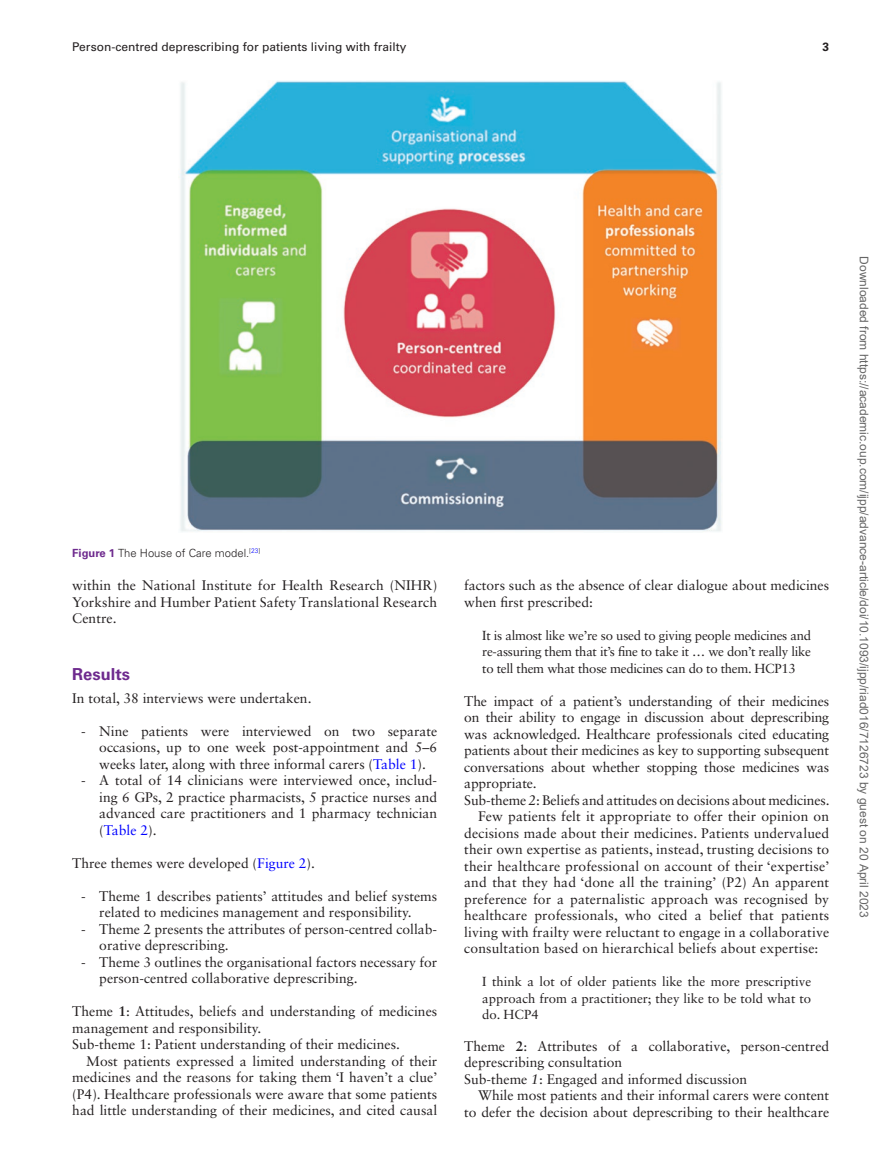
<style>
.page{position:relative;width:893px;height:1174px;background:#fff}
.page>*{position:absolute;margin:0;border:0;box-sizing:border-box;transform-origin:0 0}
.t1{font:700 16.5px "Univers LT Std";color:#6e2a8e}
.t2{font:13.8px/16.5px "Sabon LT Std";color:#231f20}
.t3{font:13.2px/16.5px "Sabon LT Std";letter-spacing:-.01em;color:#231f20;text-align:justify}
.t4{font:12px "Arial";color:#666}
.t5{font:12px "Univers LT Std";color:#231f20}
.t6{font:700 12px "Univers LT Std";color:#231f20}
.t7{font:300 11.25px "Univers LT Std";color:#231f20}
.s1{font-weight:700;color:#6e2a8e}
.s2{color:#00f}
.s3{font-weight:700}
.s4{font-style:italic}
</style>
<div class="page">
<img style="left:180px;top:81px;width:542px;height:451px">
<p class="t5" style="left:72px;top:40px;width:336px">Person-centred deprescribing for patients living with frailty</p>
<p class="t6" style="left:822px;top:40px;width:8px">3</p>
<p class="t7" style="left:72px;top:546px;width:189px"><span class="s1">Figure 1</span> The House of Care model.<sup>[</sup><sup>23</sup><sup>]</sup></p>
<p class="t2" style="left:72px;top:577px;width:366px;text-align:justify">within the National Institute for Health Research (NIHR)<br>Yorkshire and Humber Patient Safety Translational Research Centre.</p>
<p class="t1" style="left:72px;top:664px;width:59px">Results</p>
<p class="t2" style="left:72px;top:689px;width:241px">In total, 38 interviews were undertaken.</p>
<p class="t2" style="left:99px;top:722px;width:339px;text-align:justify;text-indent:-18px">- Nine patients were interviewed on two separate occasions, up to one week post-appointment and 5–6 weeks later, along with three informal carers (<span class="s2">Table 1</span>).</p>
<p class="t2" style="left:99px;top:772px;width:339px;text-align:justify;text-indent:-18px">- A total of 14 clinicians were interviewed once, includ&shy;ing 6 GPs, 2 practice pharmacists, 5 practice nurses and advanced care practitioners and 1 pharmacy technician (<span class="s2">Table 2</span>).</p>
<p class="t2" style="left:72px;top:854px;width:244px">Three themes were developed (<span class="s2">Figure 2</span>).</p>
<p class="t2" style="left:81px;top:887px;width:357px;text-align:center">- Theme 1 describes patients’ attitudes and belief systems related to medicines management and responsibility.</p>
<p class="t2" style="left:99px;top:920px;width:339px;text-indent:-18px">- Theme 2 presents the attributes of person-centred collab&shy;orative deprescribing.</p>
<p class="t2" style="left:99px;top:953px;width:339px;text-indent:-18px">- Theme 3 outlines the organisational factors necessary for person-centred collaborative deprescribing.</p>
<p class="t2" style="left:72px;top:1003px;width:366px">Theme <span class="s3">1</span>: Attitudes, beliefs and understanding of medicines management and responsibility.<br>Sub-theme 1: Patient understanding of their medicines.</p>
<p class="t2" style="left:72px;top:1052px;width:366px;text-align:justify;text-indent:14px">Most patients expressed a limited understanding of their medicines and the reasons for taking them ‘I haven’t a clue’ (P4). Healthcare professionals were aware that some patients had little understanding of their medicines, and cited causal</p>
<p class="t2" style="left:464px;top:577px;width:366px">factors such as the absence of clear dialogue about medicines when first prescribed:</p>
<p class="t3" style="left:482px;top:626px;width:330px">It is almost like we’re so used to giving people medicines and re-assuring them that it’s fine to take it … we don’t really like to tell them what those medicines can do to them. HCP13</p>
<p class="t2" style="left:464px;top:692px;width:366px">The impact of a patient’s understanding of their medicines</p>
<p class="t2" style="left:464px;top:709px;width:366px">on their ability to engage in discussion about deprescribing</p>
<p class="t2" style="left:464px;top:725px;width:366px">was acknowledged. Healthcare professionals cited educating</p>
<p class="t2" style="left:464px;top:742px;width:366px">patients about their medicines as key to supporting subsequent</p>
<p class="t2" style="left:464px;top:758px;width:366px">conversations about whether stopping those medicines was</p>
<p class="t2" style="left:464px;top:775px;width:74px">appropriate.</p>
<p class="t2" style="left:464px;top:791px;width:367px">Sub-theme <span class="s4">2</span>: Beliefs and attitudes on decisions about medicines.</p>
<p class="t2" style="left:478px;top:808px;width:353px">Few patients felt it appropriate to offer their opinion on</p>
<p class="t2" style="left:464px;top:824px;width:366px">decisions made about their medicines. Patients undervalued</p>
<p class="t2" style="left:464px;top:841px;width:366px">their own expertise as patients, instead, trusting decisions to</p>
<p class="t2" style="left:464px;top:857px;width:366px">their healthcare professional on account of their ‘expertise’</p>
<p class="t2" style="left:464px;top:874px;width:366px">and that they had ‘done all the training’ (P2) An apparent</p>
<p class="t2" style="left:464px;top:890px;width:366px">preference for a paternalistic approach was recognised by</p>
<p class="t2" style="left:464px;top:907px;width:366px">healthcare professionals, who cited a belief that patients</p>
<p class="t2" style="left:464px;top:923px;width:366px">living with frailty were reluctant to engage in a collaborative</p>
<p class="t2" style="left:464px;top:940px;width:356px">consultation based on hierarchical beliefs about expertise:</p>
<p class="t3" style="left:482px;top:973px;width:330px">I think a lot of older patients like the more prescriptive approach from a practitioner; they like to be told what to do. HCP4</p>
<p class="t2" style="left:464px;top:1037px;width:366px">Theme <span class="s3">2</span>: Attributes of a collaborative, person-centred deprescribing consultation<br>Sub-theme <span class="s4">1</span>: Engaged and informed discussion</p>
<p class="t2" style="left:464px;top:1087px;width:366px;text-align:right">While most patients and their informal carers were content to defer the decision about deprescribing to their healthcare</p>
<p class="t4" style="left:868px;top:256px;width:663px;rotate:90deg">Downloaded from https://academic.oup.com/ijpp/advance-article/doi/10.1093/ijpp/riad016/7126723 by guest on 20 April 2023</p>
</div>
